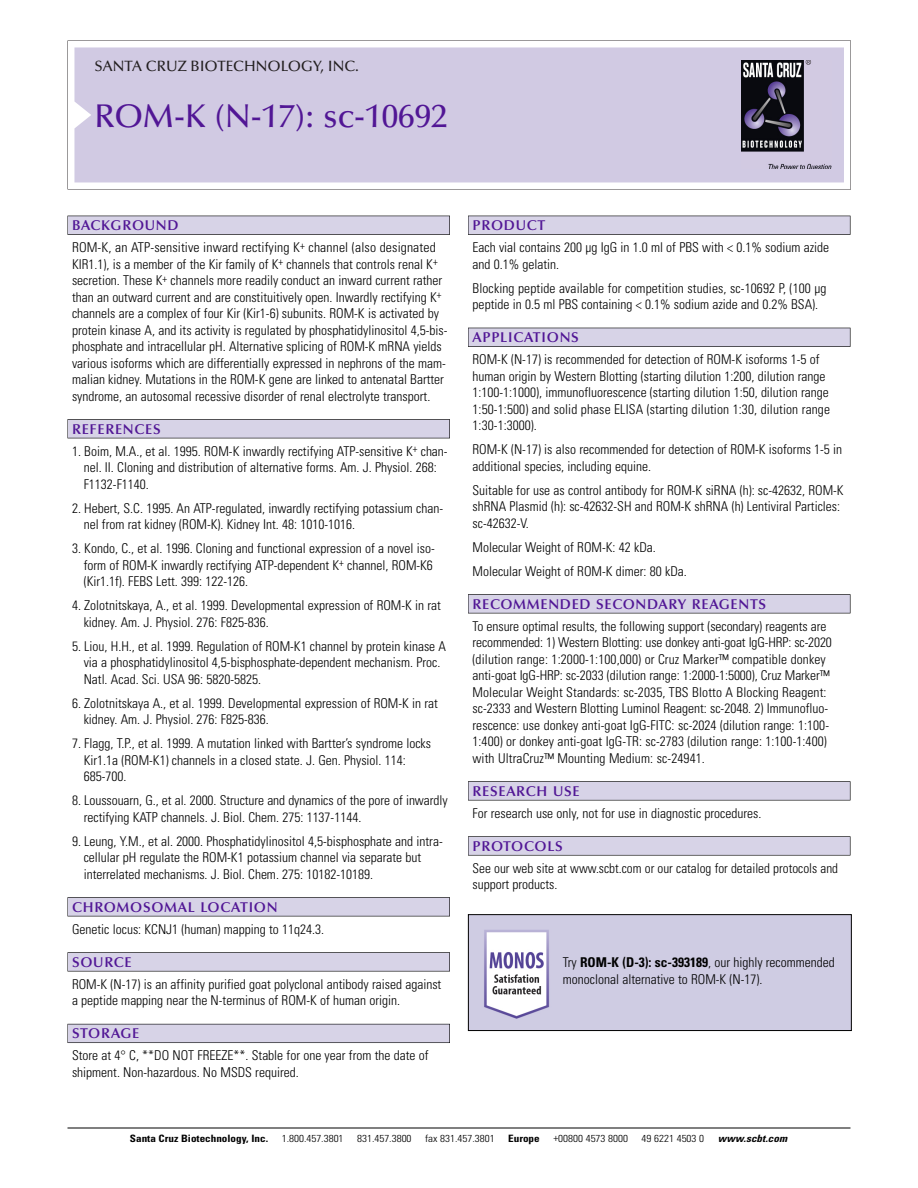
<style>
.page{position:relative;width:918px;height:1188px;background:#fff}
.page>*{position:absolute;margin:0;border:0;box-sizing:border-box;transform-origin:0 0}
.t1{font:500 33px "Optima";color:#511695}
.t2{font:500 15px "Optima";color:#231f20}
.t3{font:600 14.25px "Optima";letter-spacing:.05em;color:#511695}
.t4{font:300 condensed 13.5px/16.5px "Univers";color:#000}
.t5{font:300 condensed 10.2px "Univers";color:#000;scale:1.1 1}
.t6{font:700 condensed 10.2px "Univers";color:#000;scale:1.1 1}
.t7{font:italic 700 condensed 10.2px "Univers";letter-spacing:.005em;color:#000;scale:1.1 1}
.s1{font-weight:700}
</style>
<div class="page">
<svg style="left:68px;top:40px;width:783px;height:149px"></svg>
<div style="left:74px;top:47px;width:770px;height:135px;background:#d1cae3"></div>
<img style="left:741px;top:60px;width:90px;height:108px">
<div style="left:68px;top:216px;width:382px;height:19px;background:#525155"></div>
<div style="left:68px;top:216px;width:381px;height:18px;background:#d7d3e7"></div>
<div style="left:68px;top:419px;width:382px;height:19px;background:#525155"></div>
<div style="left:68px;top:420px;width:381px;height:18px;background:#d7d3e7"></div>
<div style="left:68px;top:897px;width:382px;height:19px;background:#545357"></div>
<div style="left:68px;top:898px;width:381px;height:18px;background:#d7d3e7"></div>
<div style="left:68px;top:952px;width:382px;height:19px;background:#575759"></div>
<div style="left:68px;top:953px;width:381px;height:18px;background:#d7d3e7"></div>
<div style="left:68px;top:1024px;width:382px;height:19px;background:#5b5a62"></div>
<div style="left:68px;top:1024px;width:381px;height:18px;background:#d7d3e7"></div>
<div style="left:468px;top:216px;width:382px;height:19px;background:#525155"></div>
<div style="left:468px;top:216px;width:382px;height:18px;background:#d7d3e7"></div>
<div style="left:468px;top:328px;width:382px;height:19px;background:#515055"></div>
<div style="left:468px;top:328px;width:382px;height:18px;background:#d7d3e7"></div>
<div style="left:468px;top:594px;width:382px;height:19px;background:#545357"></div>
<div style="left:468px;top:595px;width:382px;height:18px;background:#d7d3e7"></div>
<div style="left:468px;top:781px;width:382px;height:19px;background:#575759"></div>
<div style="left:468px;top:782px;width:382px;height:18px;background:#d7d3e7"></div>
<svg style="left:468px;top:836px;width:382px;height:20px"></svg>
<div style="left:468px;top:837px;width:382px;height:18px;background:#d7d3e7"></div>
<hr style="left:68px;top:1128px;width:782px;height:1px;background:#000">
<img style="left:470px;top:916px;width:380px;height:113px">
<div style="left:468px;top:914px;width:384px;height:117px;border:1px solid #000"></div>
<p class="t2" style="left:94px;top:61px;width:266px">SANTA CRUZ BIOTECHNOLOGY, INC.</p>
<h1 class="t1" style="left:94px;top:103px;width:355px">ROM-K (N-17): sc-10692</h1>
<p class="t3" style="left:72px;top:219px;width:108px">BACKGROUND</p>
<p class="t4" style="left:72px;top:240px;width:377px">ROM-K, an ATP-sensitive inward rectifying K<sup>+</sup> channel (also designated KIR1.1), is a member of the Kir family of K<sup>+</sup> channels that controls renal K<sup>+ </sup>secretion. These K<sup>+</sup> channels more readily conduct an inward current rather than an outward current and are constituitively open. Inwardly rectifying K<sup>+ </sup>channels are a complex of four Kir (Kir1-6) subunits. ROM-K is activated by protein kinase A, and its activity is regulated by phosphatidylinositol 4,5-bis&shy;phosphate and intracellular pH. Alternative splicing of ROM-K mRNA yields various isoforms which are differentially expressed in nephrons of the mam&shy;malian kidney. Mutations in the ROM-K gene are linked to antenatal Bartter syndrome, an autosomal recessive disorder of renal electrolyte transport.</p>
<p class="t3" style="left:72px;top:423px;width:90px">REFERENCES</p>
<p class="t4" style="left:84px;top:444px;width:366px;text-indent:-12px">1. Boim, M.A., et al. 1995. ROM-K inwardly rectifying ATP-sensitive K<sup>+</sup> chan&shy;nel. II. Cloning and distribution of alternative forms. Am. J. Physiol. 268:<br>F1132-F1140.</p>
<p class="t4" style="left:84px;top:501px;width:361px;text-indent:-12px">2. Hebert, S.C. 1995. An ATP-regulated, inwardly rectifying potassium chan&shy;nel from rat kidney (ROM-K). Kidney Int. 48: 1010-1016.</p>
<p class="t4" style="left:84px;top:541px;width:353px;text-indent:-12px">3. Kondo, C., et al. 1996. Cloning and functional expression of a novel iso&shy;form of ROM-K inwardly rectifying ATP-dependent K<sup>+</sup> channel, ROM-K6 (Kir1.1f). FEBS Lett. 399: 122-126.</p>
<p class="t4" style="left:84px;top:598px;width:359px;text-indent:-12px">4. Zolotnitskaya, A., et al. 1999. Developmental expression of ROM-K in rat kidney. Am. J. Physiol. 276: F825-836.</p>
<p class="t4" style="left:84px;top:639px;width:364px;text-indent:-12px">5. Liou, H.H., et al. 1999. Regulation of ROM-K1 channel by protein kinase A via a phosphatidylinositol 4,5-bisphosphate-dependent mechanism. Proc.<br>Natl. Acad. Sci. USA 96: 5820-5825.</p>
<p class="t4" style="left:84px;top:696px;width:356px;text-indent:-12px">6. Zolotnitskaya A., et al. 1999. Developmental expression of ROM-K in rat kidney. Am. J. Physiol. 276: F825-836.</p>
<p class="t4" style="left:84px;top:736px;width:349px;text-indent:-12px">7. Flagg, T.P., et al. 1999. A mutation linked with Bartter’s syndrome locks<br>Kir1.1a (ROM-K1) channels in a closed state. J. Gen. Physiol. 114:<br>685-700.</p>
<p class="t4" style="left:84px;top:793px;width:365px;text-indent:-12px">8. Loussouarn, G., et al. 2000. Structure and dynamics of the pore of inwardly rectifying KATP channels. J. Biol. Chem. 275: 1137-1144.</p>
<p class="t4" style="left:84px;top:834px;width:361px;text-indent:-12px">9. Leung, Y.M., et al. 2000. Phosphatidylinositol 4,5-bisphosphate and intra&shy;cellular pH regulate the ROM-K1 potassium channel via separate but interrelated mechanisms. J. Biol. Chem. 275: 10182-10189.</p>
<p class="t3" style="left:72px;top:901px;width:207px">CHROMOSOMAL LOCATION</p>
<p class="t4" style="left:72px;top:922px;width:254px">Genetic locus: KCNJ1 (human) mapping to 11q24.3.</p>
<p class="t3" style="left:72px;top:956px;width:61px">SOURCE</p>
<p class="t4" style="left:72px;top:977px;width:371px">ROM-K (N-17) is an affinity purified goat polyclonal antibody raised against a peptide mapping near the N-terminus of ROM-K of human origin.</p>
<p class="t3" style="left:72px;top:1028px;width:69px">STORAGE</p>
<p class="t4" style="left:72px;top:1048px;width:358px">Store at 4° C, **DO NOT FREEZE**. Stable for one year from the date of shipment. Non-hazardous. No MSDS required.</p>
<p class="t3" style="left:473px;top:219px;width:74px">PRODUCT</p>
<p class="t4" style="left:473px;top:240px;width:358px">Each vial contains 200 µg IgG in 1.0 ml of PBS with &lt; 0.1% sodium azide and 0.1% gelatin.</p>
<p class="t4" style="left:473px;top:281px;width:356px">Blocking peptide available for competition studies, sc-10692 P, (100 µg peptide in 0.5 ml PBS containing &lt; 0.1% sodium azide and 0.2% BSA).</p>
<p class="t3" style="left:473px;top:332px;width:108px">APPLICATIONS</p>
<p class="t4" style="left:473px;top:352px;width:359px">ROM-K (N-17) is recommended for detection of ROM-K isoforms 1-5 of human origin by Western Blotting (starting dilution 1:200, dilution range 1:100-1:1000), immunofluorescence (starting dilution 1:50, dilution range 1:50-1:500) and solid phase ELISA (starting dilution 1:30, dilution range 1:30-1:3000).</p>
<p class="t4" style="left:473px;top:442px;width:371px">ROM-K (N-17) is also recommended for detection of ROM-K isoforms 1-5 in additional species, including equine.</p>
<p class="t4" style="left:473px;top:483px;width:373px">Suitable for use as control antibody for ROM-K siRNA (h): sc-42632, ROM-K shRNA Plasmid (h): sc-42632-SH and ROM-K shRNA (h) Lentiviral Particles: sc-42632-V.</p>
<p class="t4" style="left:473px;top:536px;width:216px;line-height:24px">Molecular Weight of ROM-K: 42 kDa.<br>Molecular Weight of ROM-K dimer: 80 kDa.</p>
<p class="t3" style="left:473px;top:598px;width:295px">RECOMMENDED SECONDARY REAGENTS</p>
<p class="t4" style="left:473px;top:619px;width:361px">To ensure optimal results, the following support (secondary) reagents are recommended: 1) Western Blotting: use donkey anti-goat IgG-HRP: sc-2020 (dilution range: 1:2000-1:100,000) or Cruz Marker™ compatible donkey anti-goat IgG-HRP: sc-2033 (dilution range: 1:2000-1:5000), Cruz Marker™ Molecular Weight Standards: sc-2035, TBS Blotto A Blocking Reagent: sc-2333 and Western Blotting Luminol Reagent: sc-2048. 2) Immunofluo&shy;rescence: use donkey anti-goat IgG-FITC: sc-2024 (dilution range: 1:100- 1:400) or donkey anti-goat IgG-TR: sc-2783 (dilution range: 1:100-1:400) with UltraCruz™ Mounting Medium: sc-24941.</p>
<p class="t3" style="left:473px;top:785px;width:109px">RESEARCH USE</p>
<p class="t4" style="left:473px;top:806px;width:290px">For research use only, not for use in diagnostic procedures.</p>
<p class="t3" style="left:473px;top:840px;width:92px">PROTOCOLS</p>
<p class="t4" style="left:473px;top:861px;width:367px">See our web site at www.scbt.com or our catalog for detailed protocols and support products.</p>
<p class="t4" style="left:563px;top:955px;width:273px">Try <span class="s1">ROM-K (D-3): sc-393189</span>, our highly recommended monoclonal alternative to ROM-K (N-17).</p>
<p class="t6" style="left:130px;top:1135px;width:127px">Santa Cruz Biotechnology, Inc.</p>
<p class="t5" style="left:282px;top:1135px;width:58px">1.800.457.3801</p>
<p class="t5" style="left:357px;top:1135px;width:51px">831.457.3800</p>
<p class="t5" style="left:425px;top:1135px;width:65px">fax 831.457.3801</p>
<p class="t6" style="left:508px;top:1135px;width:30px">Europe</p>
<p class="t5" style="left:553px;top:1135px;width:69px">+00800 4573 8000</p>
<p class="t5" style="left:642px;top:1135px;width:58px">49 6221 4503 0</p>
<p class="t7" style="left:718px;top:1135px;width:64px">www.scbt.com</p>
</div>
